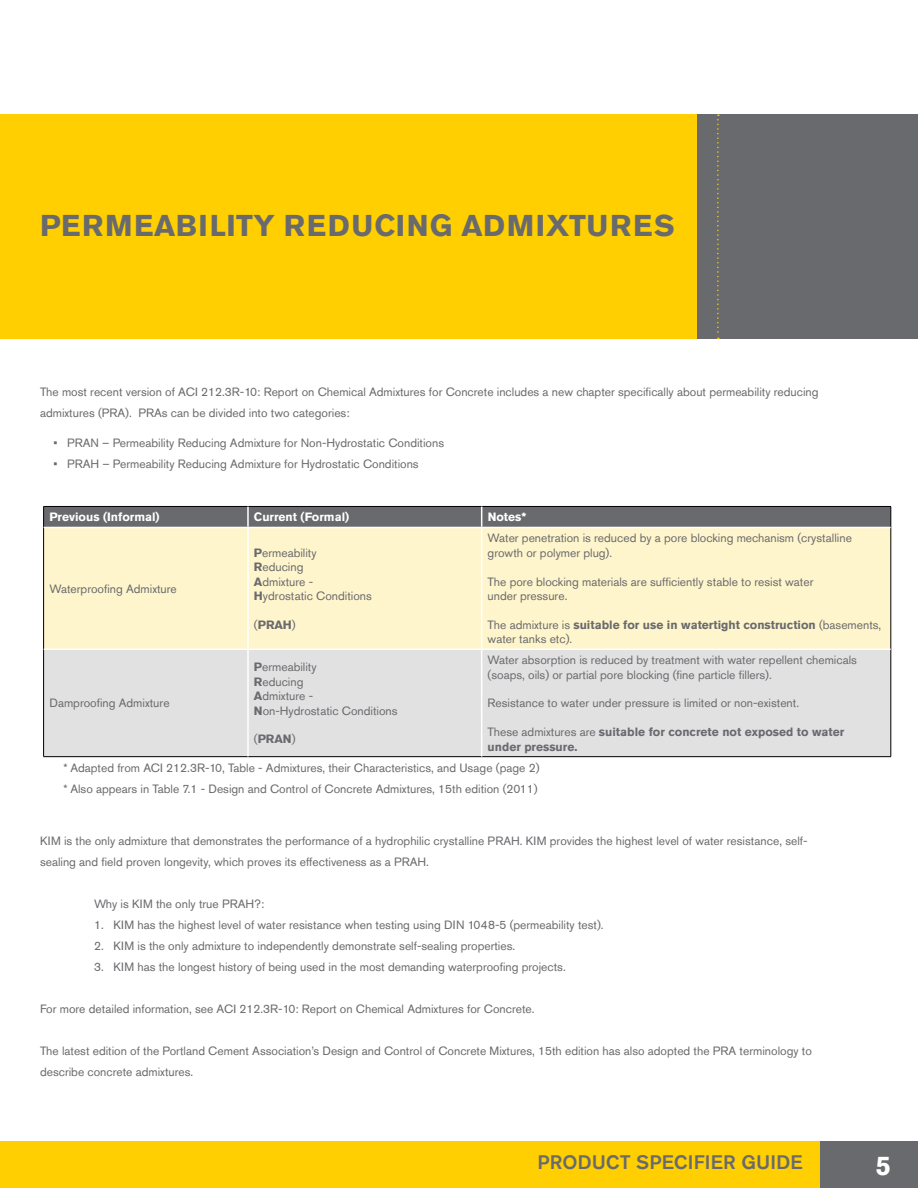
<style>
.page{position:relative;width:918px;height:1188px;background:#fff}
.page>*{position:absolute;margin:0;border:0;box-sizing:border-box;transform-origin:0 0}
.t1{font:700 30px "Akzidenz Grotesk Std";letter-spacing:.055em;color:#696a6d}
.t2{font:700 27px "Akzidenz Grotesk Std";color:#fff}
.t3{font:500 19.5px "Akzidenz Grotesk Std";letter-spacing:.01em;color:#696a6d}
.t4{font:12px/14.4px "Akzidenz Grotesk Std";color:#696a6d}
.t5{font:700 12px/14.4px "Akzidenz Grotesk Std";color:#696a6d}
.t6{font:700 12px "Akzidenz Grotesk Std";color:#fff}
.s1{font-weight:700}
.s2{font-weight:400}
</style>
<div class="page">
<div style="left:0;top:1141px;width:918px;height:47px;background:#ffcf01"></div>
<div style="left:821px;top:1141px;width:97px;height:47px;background:#696a6d"></div>
<div style="left:0;top:114px;width:698px;height:225px;background:#ffcf01"></div>
<div style="left:44px;top:528px;width:847px;height:121px;background:#fff5cc"></div>
<div style="left:44px;top:650px;width:847px;height:106px;background:#e1e1e2"></div>
<hr style="left:43px;top:527px;width:1px;height:122px;background:#000">
<hr style="left:891px;top:527px;width:1px;height:122px;background:#000">
<hr style="left:43px;top:649px;width:1px;height:107px;background:#000">
<hr style="left:891px;top:649px;width:1px;height:107px;background:#000">
<hr style="left:43px;top:756px;width:205px;height:1px;background:#000">
<hr style="left:248px;top:756px;width:234px;height:1px;background:#000">
<hr style="left:482px;top:756px;width:409px;height:1px;background:#000">
<svg style="left:43px;top:506px;width:849px;height:21px;background:#66676a"></svg>
<hr style="left:247px;top:528px;width:2px;height:121px;background:#fff">
<hr style="left:481px;top:528px;width:1px;height:121px;background:#fff">
<hr style="left:247px;top:650px;width:2px;height:106px;background:#fff">
<hr style="left:481px;top:650px;width:1px;height:106px;background:#fff">
<div style="left:698px;top:114px;width:220px;height:225px;background:#696a6d"></div>
<svg style="left:717px;top:114px;width:2px;height:225px"></svg>
<h1 class="t1" style="left:40px;top:209px;width:636px">PERMEABILITY REDUCING ADMIXTURES</h1>
<p class="t4" style="left:40px;top:381px;width:780px;line-height:21px">The most recent version of ACI 212.3R-10: Report on Chemical Admixtures for Concrete includes a new chapter specifically about permeability reducing admixtures (PRA). PRAs can be divided into two categories:</p>
<p class="t4" style="left:54px;top:435px;width:392px">• PRAN – Permeability Reducing Admixture for Non-Hydrostatic Conditions</p>
<p class="t4" style="left:54px;top:456px;width:367px">• PRAH – Permeability Reducing Admixture for Hydrostatic Conditions</p>
<p class="t6" style="left:50px;top:510px;width:112px">Previous (Informal)</p>
<p class="t6" style="left:254px;top:510px;width:97px">Current (Formal)</p>
<p class="t6" style="left:488px;top:510px;width:40px">Notes*</p>
<p class="t4" style="left:50px;top:581px;width:129px">Waterproofing Admixture</p>
<p class="t4" style="left:254px;top:545px;width:119px"><span class="s1">P</span>ermeability<br><span class="s1">R</span>educing<br><span class="s1">A</span>dmixture -<br><span class="s1">H</span>ydrostatic Conditions</p>
<p class="t5" style="left:254px;top:617px;width:43px"><span class="s2">(</span>PRAH<span class="s2">)</span></p>
<p class="t4" style="left:488px;top:531px;width:366px">Water penetration is reduced by a pore blocking mechanism (crystalline growth or polymer plug).</p>
<p class="t4" style="left:488px;top:574px;width:327px">The pore blocking materials are sufficiently stable to resist water under pressure.</p>
<p class="t4" style="left:488px;top:617px;width:395px">The admixture is <span class="s1">suitable for use in watertight construction</span> (basements, water tanks etc).</p>
<p class="t4" style="left:488px;top:653px;width:371px">Water absorption is reduced by treatment with water repellent chemicals (soaps, oils) or partial pore blocking (fine particle fillers).</p>
<p class="t4" style="left:488px;top:696px;width:313px">Resistance to water under pressure is limited or non-existent.</p>
<p class="t5" style="left:488px;top:725px;width:358px"><span class="s2">These admixtures are</span> suitable for concrete not exposed to water under pressure.</p>
<p class="t4" style="left:64px;top:757px;width:477px;line-height:21px">* Adapted from ACI 212.3R-10, Table - Admixtures, their Characteristics, and Usage (page 2) * Also appears in Table 7.1 - Design and Control of Concrete Admixtures, 15th edition (2011)</p>
<p class="t4" style="left:254px;top:660px;width:145px"><span class="s1">P</span>ermeability<br><span class="s1">R</span>educing<br><span class="s1">A</span>dmixture -<br><span class="s1">N</span>on-Hydrostatic Conditions</p>
<p class="t5" style="left:254px;top:732px;width:43px"><span class="s2">(</span>PRAN<span class="s2">)</span></p>
<p class="t4" style="left:50px;top:696px;width:122px">Damproofing Admixture</p>
<p class="t4" style="left:40px;top:830px;width:769px;line-height:21px">KIM is the only admixture that demonstrates the performance of a hydrophilic crystalline PRAH. KIM provides the highest level of water resistance, self&shy;sealing and field proven longevity, which proves its effectiveness as a PRAH.</p>
<p class="t4" style="left:94px;top:896px;width:172px">Why is KIM the only true PRAH?:</p>
<p class="t4" style="left:94px;top:917px;width:511px">1. KIM has the highest level of water resistance when testing using DIN 1048-5 (permeability test).</p>
<p class="t4" style="left:94px;top:938px;width:423px">2. KIM is the only admixture to independently demonstrate self-sealing properties.</p>
<p class="t4" style="left:94px;top:959px;width:473px">3. KIM has the longest history of being used in the most demanding waterproofing projects.</p>
<p class="t4" style="left:40px;top:1001px;width:496px">For more detailed information, see ACI 212.3R-10: Report on Chemical Admixtures for Concrete.</p>
<p class="t4" style="left:40px;top:1040px;width:773px;line-height:21px">The latest edition of the Portland Cement Association’s Design and Control of Concrete Mixtures, 15th edition has also adopted the PRA terminology to describe concrete admixtures.</p>
<h3 class="t3" style="left:538px;top:1150px;width:267px">PRODUCT SPECIFIER GUIDE</h3>
<h2 class="t2" style="left:876px;top:1149px;width:17px">5</h2>
</div>
